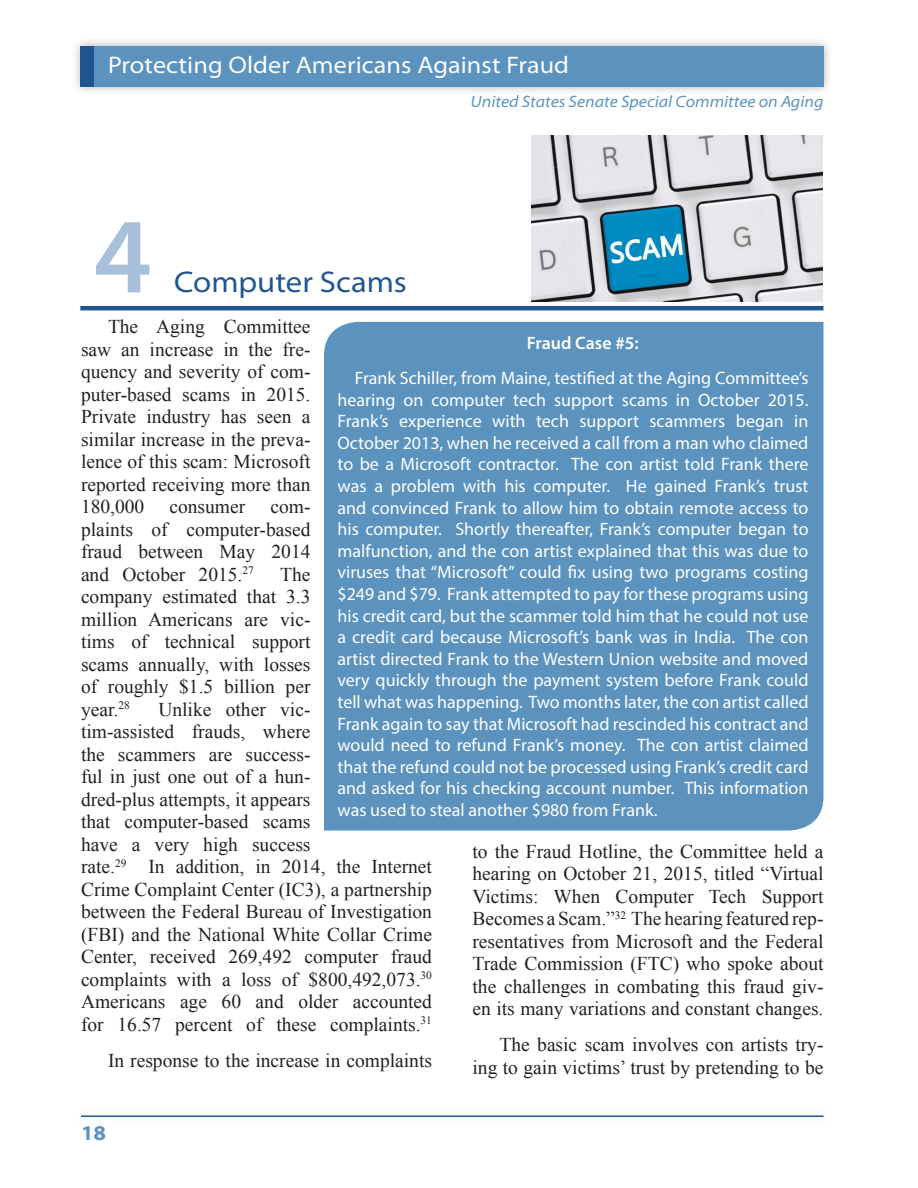
<style>
.page{position:relative;width:918px;height:1188px;background:#fff}
.page>*{position:absolute;margin:0;border:0;box-sizing:border-box;transform-origin:0 0}
.Chapter_Titles{font:600 108px "Myriad Pro";color:#a8c0da}
.Chapter_Titles-2{font:semi-expanded 30px "Myriad Pro";color:#1f5690}
.t1{font:semi-expanded 24px "Myriad Pro";letter-spacing:.005em;color:#fff}
.t2{font:700 semi-expanded 21px "Myriad Pro";color:#5b92be}
.text{font:19.5px/22.5px "Times New Roman";color:#231f20;text-align:justify}
.t3{font:18px/21.6px "Myriad Pro";color:#fff;text-align:justify}
.t4{font:600 18px "Myriad Pro";color:#fff}
.t5{font:italic semi-expanded 16.5px "Myriad Pro";color:#5b92be}
</style>
<div class="page">
<div style="left:71px;top:36px;width:762px;height:60px;background:#231f20;opacity:.35"></div>
<div style="left:81px;top:46px;width:743px;height:41px;background:#5b92be"></div>
<div style="left:80px;top:46px;width:14px;height:41px;background:#1f5690"></div>
<div style="left:72px;top:1106px;width:760px;height:21px;background:#fbfcfd"></div>
<hr style="left:81px;top:1115px;width:743px;height:2px;background:#1f5690">
<hr style="left:80px;top:306px;width:744px;height:4px;background:#1f5690">
<img style="left:531px;top:135px;width:292px;height:166px">
<div style="left:324px;top:322px;width:500px;height:509px;background:#5b92be"></div>
<p class="t1" style="left:108px;top:52px;width:463px">Protecting Older Americans Against Fraud</p>
<p class="t5" style="left:471px;top:93px;width:354px">United States Senate Special Committee on Aging</p>
<p class="Chapter_Titles" style="left:94px;top:187px;width:59px">4</p>
<p class="Chapter_Titles-2" style="left:174px;top:266px;width:234px">Computer Scams</p>
<p class="text" style="left:81px;top:315px;width:231px;text-indent:27px">The Aging Committee saw an increase in the fre&shy;quency and severity of com&shy;puter-based scams in 2015.<br>Private industry has seen a similar increase in the preva&shy;lence of this scam: Microsoft reported receiving more than 180,000</p>
<p class="t4" style="left:527px;top:331px;width:114px">Fraud Case #5:</p>
<p class="t3" style="left:338px;top:367px;width:473px;text-indent:17px">Frank Schiller, from Maine, testified at the Aging Committee’s hearing on computer tech support scams in October 2015.<br>Frank’s experience with tech support scammers began in October 2013, when he received a call from a man who claimed to be a Microsoft contractor. The con artist told Frank there was a problem with his computer. He gained Frank’s trust and convinced Frank to allow him to obtain remote access to his computer. Shortly thereafter, Frank’s computer began to malfunction, and the con artist explained that this was due to viruses that “Microsoft” could fix using two programs costing $249 and $79. Frank attempted to pay for these programs using his credit card, but the scammer told him that he could not use a credit card because Microsoft’s bank was in India. The con artist directed Frank to the Western Union website and moved very quickly through the payment system before Frank could tell what was happening. Two months later, the con artist called Frank again to say that Microsoft had rescinded his contract and would need to refund Frank’s money. The con artist claimed that the refund could not be processed using Frank’s credit card and asked for his checking account number. This information was used to steal another $980 from Frank.</p>
<p class="text" style="left:169px;top:495px;width:77px">consumer</p>
<p class="text" style="left:81px;top:495px;width:231px;text-indent:189px">com&shy;plaints of computer-based fraud between May 2014 and October 2015.<sup>27</sup></p>
<p class="text" style="left:81px;top:563px;width:231px;text-indent:199px">The company estimated that 3.3 million Americans are vic&shy;tims of technical support scams annually, with losses of roughly $1.5 billion per year.<sup>28</sup></p>
<p class="text" style="left:81px;top:698px;width:353px;text-align:left;text-indent:77px">Unlike other vic-<br>tim-assisted frauds, where<br>the scammers are success-<br>ful in just one out of a hun-<br>dred-plus attempts, it appears<br>that computer-based scams<br>have a very high success<br>rate.<sup>29</sup> In addition, in 2014, the Internet Crime Complaint Center (IC3), a partnership between the Federal Bureau of Investigation (FBI) and the National White Collar Crime Center, received 269,492 computer fraud complaints with a loss of $800,492,073.<sup>30<br></sup>Americans age 60 and older accounted for 16.57 percent of these complaints.<sup>31</sup></p>
<p class="text" style="left:108px;top:1049px;width:326px">In response to the increase in complaints</p>
<p class="text" style="left:472px;top:839px;width:353px">to the Fraud Hotline, the Committee held a hearing on October 21, 2015, titled “Virtual Victims: When Computer Tech Support Becomes a Scam.”<sup>32</sup> The hearing featured rep&shy;resentatives from Microsoft and the Federal Trade Commission (FTC) who spoke about the challenges in combating this fraud giv&shy;en its many variations and constant changes.</p>
<p class="text" style="left:472px;top:1033px;width:353px;text-align:right">The basic scam involves con artists try&shy;ing to gain victims’ trust by pretending to be</p>
<p class="t2" style="left:81px;top:1121px;width:27px">18</p>
</div>
